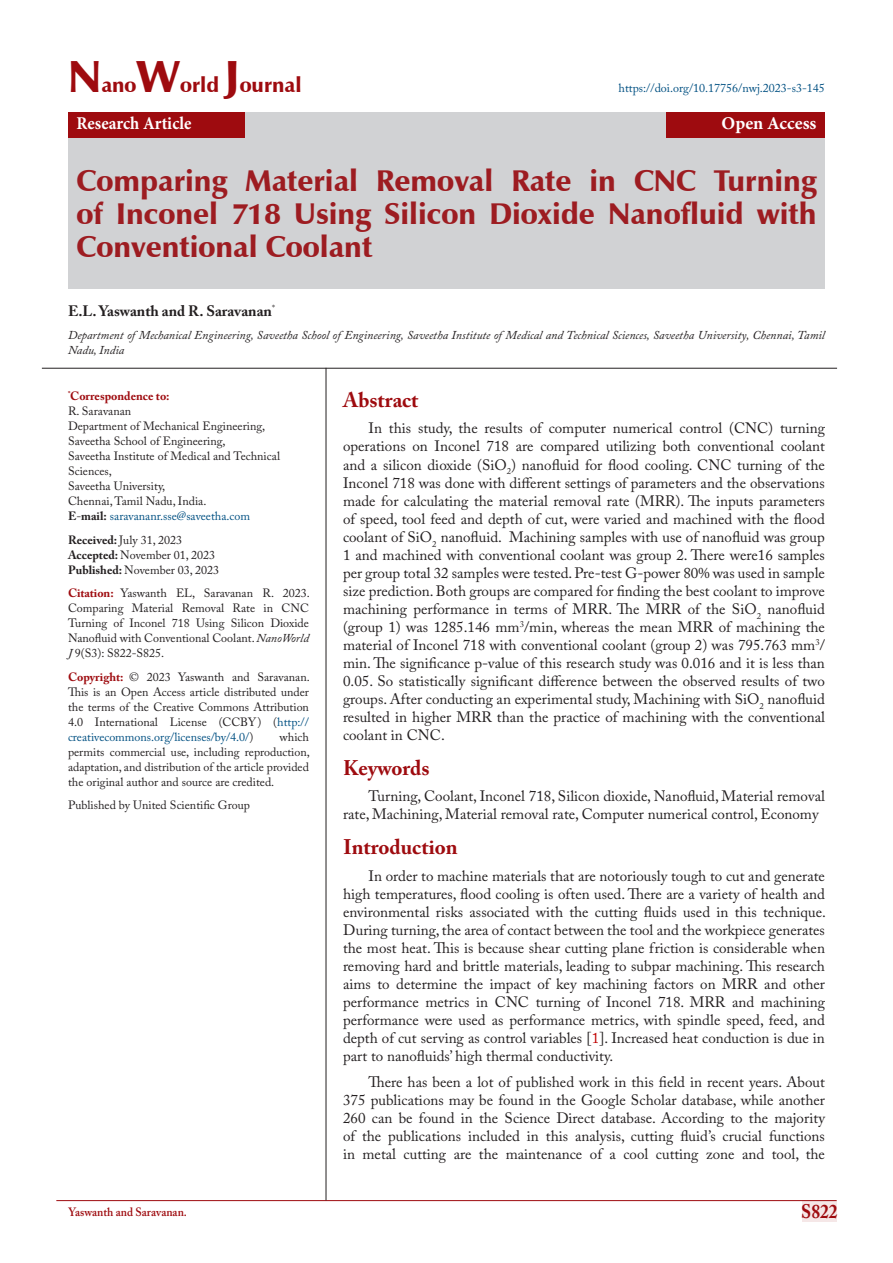
<style>
.page{position:relative;width:893px;height:1263px;background:#fff}
.page>*{position:absolute;margin:0;border:0;box-sizing:border-box;transform-origin:0 0}
.t1{font:900 30px/33px "Zapf Humanist 601 BT";color:#9d1c21;text-align:justify}
.Heading_01{font:700 21px "Adobe Caslon Pro";color:#9e0b0f}
.t2{font:900 21px "Zapf Humanist 601 BT";color:#9e0b0f}
.s8{font:700 21px "Adobe Caslon Pro";color:#9e0b0f}
.t3{font:700 19.5px "Adobe Caslon Pro";color:#9e0b0f;scale:.9 1}
.t4{font:700 18px "Minion Pro";color:#fff;scale:.93 1}
.t5{font:700 18px "Minion Pro";color:#fff}
.Para{font:15px/18px "Adobe Caslon Pro";color:#231f20;text-align:justify}
.t6{font:700 15px "Adobe Caslon Pro";color:#231f20}
.t7{font:12px/15px "Adobe Caslon Pro";color:#231f20;text-align:justify}
.t8{font:italic 12px/15px "Adobe Caslon Pro";color:#231f20}
.t9{font:12px "Adobe Caslon Pro";color:#005082}
.t10{font:600 12px "Adobe Caslon Pro";color:#9e0b0f;scale:.95 1}
.t11{font:700 12px "Adobe Caslon Pro";color:#9e0b0f}
.s1{font-size:45px}
.s2{font-weight:700;color:#231f20}
.s3{color:#231f20}
.s4{font-weight:700}
.s5{font-weight:700;color:#9e0b0f}
.s6{font-style:italic}
.s7{color:#005082}
.s8{color:#c00000}
</style>
<div class="page">
<div style="left:802px;top:1200px;width:35px;height:21px;background:#f5e7e7"></div>
<hr style="left:56px;top:1200px;width:781px;height:1px;background:#9e0b0f">
<div style="left:68px;top:112px;width:757px;height:177px;background:#d1d2d4"></div>
<div style="left:68px;top:112px;width:177px;height:26px;background:#9e0b0f"></div>
<div style="left:666px;top:112px;width:159px;height:26px;background:#9e0b0f"></div>
<hr style="left:326px;top:368px;width:1px;height:832px;background:#231f20">
<hr style="left:42px;top:368px;width:795px;height:1px;background:#231f20">
<p class="t2" style="left:68px;top:72px;width:235px"><span class="s1">N</span>ano<span class="s1">W</span>orld <span class="s1">J</span>ournal</p>
<p class="t4" style="left:77px;top:111px;width:125px">Research Article</p>
<p class="t5" style="left:721px;top:111px;width:96px">Open Access</p>
<p class="t9" style="left:619px;top:81px;width:208px">https://doi.org/10.17756/nwj.2023-s3-145</p>
<p class="t1" style="left:77px;top:165px;width:741px">Comparing Material Removal Rate in CNC Turning of Inconel 718 Using Silicon Dioxide Nanofluid with Conventional Coolant</p>
<p class="t6" style="left:68px;top:302px;width:208px">E.L. Yaswanth and R. Saravanan<sup>*</sup></p>
<p class="t8" style="left:68px;top:328px;width:758px">Department of Mechanical Engineering, Saveetha School of Engineering, Saveetha Institute of Medical and Technical Sciences, Saveetha University, Chennai, Tamil<br>Nadu, India</p>
<p class="t11" style="left:68px;top:389px;width:103px"><sup>*</sup>Correspondence to:</p>
<p class="t7" style="left:68px;top:404px;width:65px">R. Saravanan</p>
<p class="t7" style="left:68px;top:419px;width:199px">Department of Mechanical Engineering,</p>
<p class="t7" style="left:68px;top:434px;width:159px">Saveetha School of Engineering,</p>
<p class="t7" style="left:68px;top:449px;width:214px">Saveetha Institute of Medical and Technical<br>Sciences,</p>
<p class="t7" style="left:68px;top:479px;width:99px">Saveetha University,</p>
<p class="t7" style="left:68px;top:494px;width:140px">Chennai, Tamil Nadu, India.</p>
<p class="t9" style="left:68px;top:509px;width:184px"><span class="s2">E</span><span class="s3">-</span><span class="s2">mail:</span> saravananr.sse@saveetha.com</p>
<p class="t7" style="left:68px;top:532px;width:153px;text-align:left"><span class="s4">Received:</span> July 31, 2023<br><span class="s4">Accepted:</span> November 01, 2023<br><span class="s4">Published:</span> November 03, 2023</p>
<p class="t7" style="left:68px;top:586px;width:243px"><span class="s5">Citation:</span> Yaswanth EL, Saravanan R. 2023.<br>Comparing Material Removal Rate in CNC Turning of Inconel 718 Using Silicon Dioxide Nanofluid with Conventional Coolant. <span class="s6">NanoWorld J</span> 9(S3): S822-S825.</p>
<p class="t7" style="left:68px;top:669px;width:243px"><span class="s5">Copyright:</span> © 2023 Yaswanth and Saravanan.<br>This is an Open Access article distributed under the terms of the Creative Commons Attribution 4.0 International License (CCBY) (<span class="s7">http:// creativecommons.org/licenses/by/4.0/</span>)</p>
<p class="s8" style="left:343px;top:387px;width:77px">Abstract</p>
<p class="Para" style="left:343px;top:419px;width:483px;text-indent:26px">In this study, the results of computer numerical control (CNC) turning operations on Inconel 718 are compared utilizing both conventional coolant and a silicon dioxide (SiO<sub>2</sub>) nanofluid for flood cooling. CNC turning of the Inconel 718 was done with different settings of parameters and the observations made for calculating the material removal rate (MRR). The inputs parameters of speed, tool feed and depth of cut, were varied and machined with the flood coolant of SiO<sub>2</sub> nanofluid. Machining samples with use of nanofluid was group 1 and machined with conventional coolant was group 2. There were16 samples per group total 32 samples were tested. Pre-test G-power 80% was used in sample size prediction. Both groups are compared for finding the best coolant to improve machining performance in terms of MRR. The MRR of the SiO<sub>2</sub> nanofluid (group 1) was 1285.146 mm<sup>3</sup>/min, whereas the mean MRR of machining the material of Inconel 718 with conventional coolant (group 2) was 795.763 mm<sup>3</sup>/ min. The significance p-value of this research study was 0.016 and it is less than 0.05. So statistically significant difference between the observed results of two groups. After conducting an experimental study, Machining with SiO<sub>2</sub> nanofluid resulted in higher MRR than the practice of machining with the conventional coolant in CNC.</p>
<p class="Heading_01" style="left:343px;top:755px;width:88px">Keywords</p>
<p class="Para" style="left:343px;top:787px;width:483px;text-indent:26px">Turning, Coolant, Inconel 718, Silicon dioxide, Nanofluid, Material removal rate, Machining, Material removal rate, Computer numerical control, Economy</p>
<p class="Heading_01" style="left:343px;top:834px;width:116px">Introduction</p>
<p class="Para" style="left:343px;top:866px;width:484px;text-indent:26px">In order to machine materials that are notoriously tough to cut and generate high temperatures, flood cooling is often used. There are a variety of health and environmental risks associated with the cutting fluids used in this technique.<br>During turning, the area of contact between the tool and the workpiece generates the most heat. This is because shear cutting plane friction is considerable when removing hard and brittle materials, leading to subpar machining. This research aims to determine the impact of key machining factors on MRR and other performance metrics in CNC turning of Inconel 718. MRR and machining performance were used as performance metrics, with spindle speed, feed, and depth of cut serving as control variables [<span class="s8">1</span>]. Increased heat conduction is due in part to nanofluids’ high thermal conductivity.</p>
<p class="Para" style="left:343px;top:1073px;width:483px;text-indent:26px">There has been a lot of published work in this field in recent years. About 375 publications may be found in the Google Scholar database, while another 260 can be found in the Science Direct database. According to the majority of the publications included in this analysis, cutting fluid’s crucial functions in metal cutting are the maintenance of a cool cutting zone and tool, the</p>
<p class="t7" style="left:68px;top:729px;width:243px;text-indent:212px">which permits commercial use, including reproduction, adaptation, and distribution of the article provided the original author and source are credited.</p>
<p class="t7" style="left:68px;top:798px;width:183px">Published by United Scientific Group</p>
<p class="t10" style="left:68px;top:1204px;width:127px">Yaswanth and Saravanan.</p>
<h3 class="t3" style="left:801px;top:1200px;width:42px">S822</h3>
</div>
